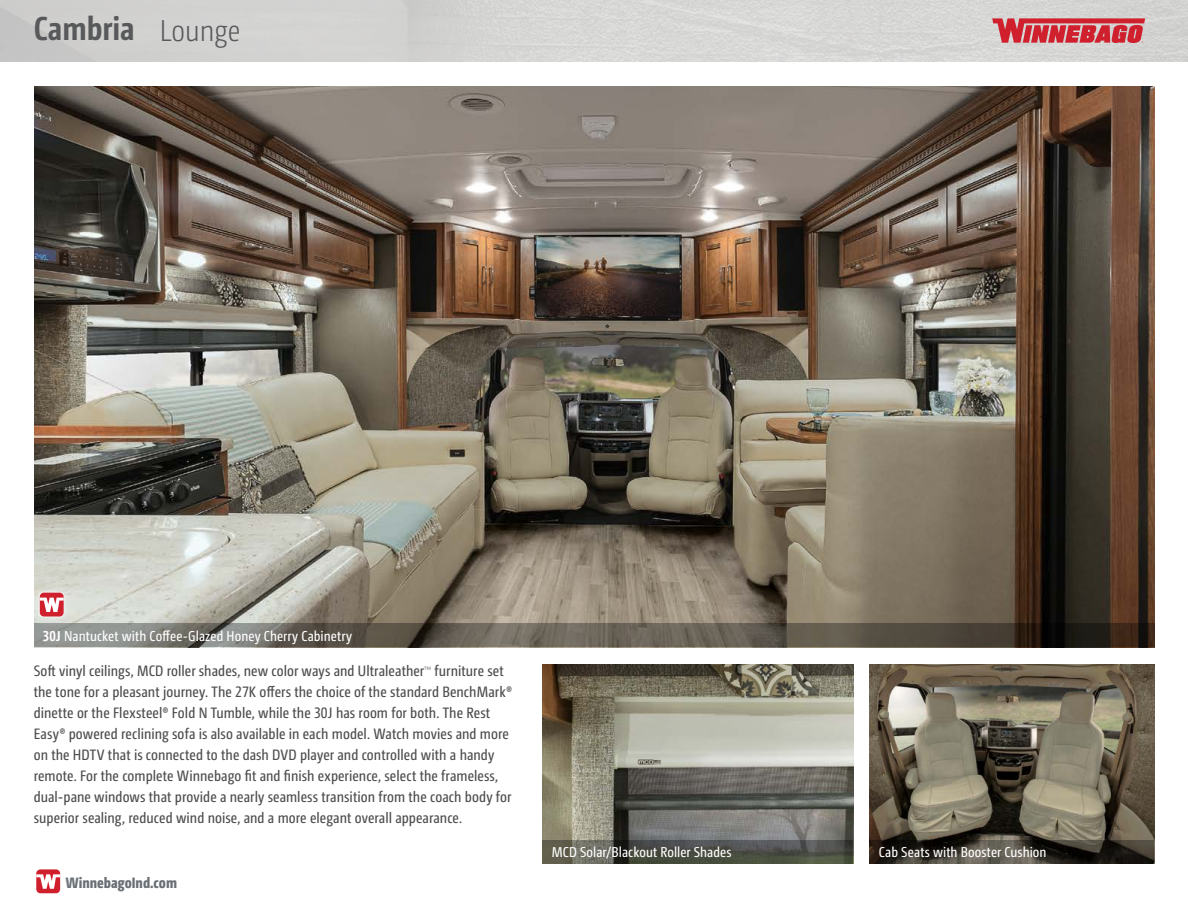
<style>
.page{position:relative;width:1188px;height:918px;background:#fff}
.page>*{position:absolute;margin:0;border:0;box-sizing:border-box;transform-origin:0 0}
.t1{font:700 33px "Camingo Dos Pro Cd";color:#58595b}
.t2{font:300 30px "Camingo Dos Pro Cd";color:#58595b}
.t3{font:15px/21px "Camingo Dos Pro Cd";letter-spacing:.005em;color:#4d4d4f}
.t4{font:800 15px "Camingo Dos Pro Cd";color:#6a7076}
.t5{font:14.25px "Camingo Dos Pro Cd";letter-spacing:.005em;color:#fff}
.s1{font-weight:700}
</style>
<div class="page">
<img style="left:0;top:0;width:1188px;height:62px">
<svg style="left:36px;top:873px;width:25px;height:21px"></svg>
<div style="left:36px;top:869px;width:24px;height:24px;background:#d0202e;border-radius:4px"></div>
<svg style="left:36px;top:874px;width:24px;height:15px"></svg>
<svg style="left:992px;top:18px;width:153px;height:25px;background:#d1545d"></svg>
<img style="left:34px;top:86px;width:1120px;height:537px">
<svg style="left:34px;top:623px;width:1120px;height:24px;background:#5f5a51"></svg>
<div style="left:28px;top:581px;width:48px;height:48px;background:#fff;opacity:.75"></div>
<svg style="left:38px;top:591px;width:27px;height:27px"></svg>
<div style="left:40px;top:593px;width:24px;height:24px;background:#d0202e;border-radius:4px"></div>
<svg style="left:40px;top:598px;width:24px;height:14px"></svg>
<img style="left:870px;top:665px;width:284px;height:175px">
<svg style="left:870px;top:840px;width:284px;height:24px;background:#35312a"></svg>
<img style="left:542px;top:665px;width:311px;height:175px">
<svg style="left:542px;top:840px;width:311px;height:24px;background:#505349"></svg>
<h1 class="t1" style="left:34px;top:9px;width:103px">Cambria</h1>
<h2 class="t2" style="left:160px;top:13px;width:82px">Lounge</h2>
<p class="t5" style="left:43px;top:627px;width:311px"><span class="s1">30J</span> Nantucket with Coffee-Glazed Honey Cherry Cabinetry</p>
<p class="t3" style="left:34px;top:660px;width:480px">Soft vinyl ceilings, MCD roller shades, new color ways and Ultraleather<sup>™</sup> furniture set the tone for a pleasant journey. The 27K offers the choice of the standard BenchMark® dinette or the Flexsteel® Fold N Tumble, while the 30J has room for both. The Rest Easy® powered reclining sofa is also available in each model. Watch movies and more on the HDTV that is connected to the dash DVD player and controlled with a handy remote. For the complete Winnebago fit and finish experience, select the frameless, dual-pane windows that provide a nearly seamless transition from the coach body for superior sealing, reduced wind noise, and a more elegant overall appearance.</p>
<p class="t4" style="left:66px;top:873px;width:113px">WinnebagoInd.com</p>
<p class="t5" style="left:552px;top:844px;width:181px">MCD Solar/Blackout Roller Shades</p>
<p class="t5" style="left:879px;top:844px;width:169px">Cab Seats with Booster Cushion</p>
</div>
